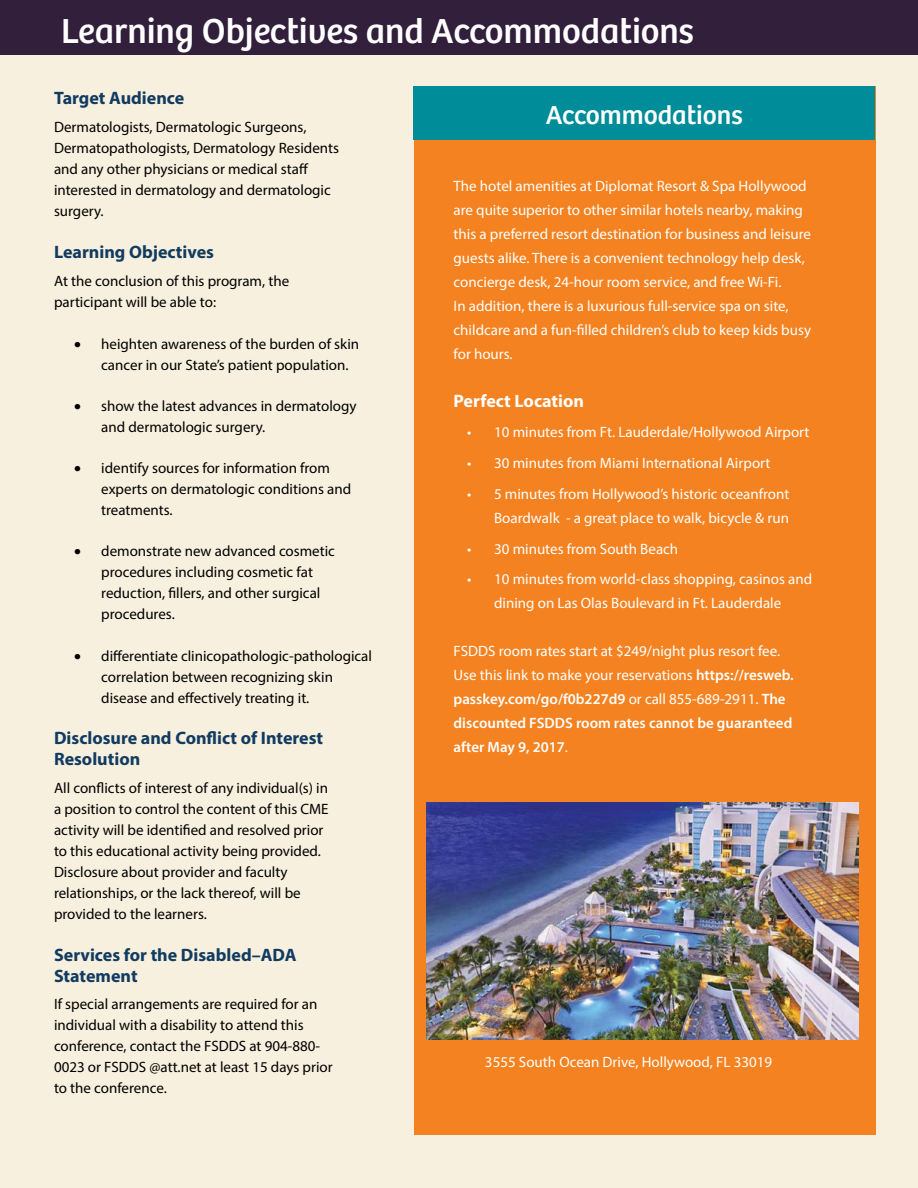
<style>
.page{position:relative;width:918px;height:1188px;background:#fff}
.page>*{position:absolute;margin:0;border:0;box-sizing:border-box;transform-origin:0 0}
.t1{font:36px "Bree";color:#fff}
.t2{font:27px "Bree";color:#fff}
.t3{font:700 18px/21px "Myriad Pro";color:#113b61}
.t4{font:700 18px "Myriad Pro";color:#fff}
.t5{font:15px/21px "Myriad Pro";color:#000}
.t6{font:15px/24px "Myriad Pro";color:#fff}
.s1{font-weight:600}
</style>
<div class="page">
<div style="left:0;top:16px;width:918px;height:1172px;background:#f8f0de"></div>
<div style="left:0;top:0;width:918px;height:55px;background:#321f3b"></div>
<div style="left:414px;top:86px;width:462px;height:1049px;background:#f58220"></div>
<div style="left:414px;top:86px;width:461px;height:54px;background:#008c99"></div>
<img style="left:427px;top:803px;width:432px;height:236px">
<h1 class="t1" style="left:61px;top:9px;width:634px">Learning Objectives and Accommodations</h1>
<p class="t3" style="left:54px;top:87px;width:132px">Target Audience</p>
<p class="t5" style="left:54px;top:116px;width:287px">Dermatologists, Dermatologic Surgeons, Dermatopathologists, Dermatology Residents and any other physicians or medical staff interested in dermatology and dermatologic surgery.</p>
<p class="t3" style="left:54px;top:241px;width:162px">Learning Objectives</p>
<p class="t5" style="left:54px;top:270px;width:237px">At the conclusion of this program, the participant will be able to:</p>
<p class="t5" style="left:101px;top:333px;width:260px;text-indent:-27px">• heighten awareness of the burden of skin cancer in our State’s patient population.</p>
<p class="t5" style="left:101px;top:395px;width:257px;text-indent:-27px">• show the latest advances in dermatology and dermatologic surgery.</p>
<p class="t5" style="left:101px;top:457px;width:252px;text-indent:-27px">• identify sources for information from experts on dermatologic conditions and treatments.</p>
<p class="t5" style="left:101px;top:541px;width:235px;text-indent:-27px">• demonstrate new advanced cosmetic procedures including cosmetic fat reduction, fillers, and other surgical procedures.</p>
<p class="t5" style="left:101px;top:645px;width:272px;text-indent:-27px">• differentiate clinicopathologic-pathological correlation between recognizing skin disease and effectively treating it.</p>
<p class="t3" style="left:54px;top:727px;width:271px">Disclosure and Conflict of Interest<br>Resolution</p>
<p class="t5" style="left:54px;top:777px;width:276px">All conflicts of interest of any individual(s) in a position to control the content of this CME activity will be identified and resolved prior to this educational activity being provided.<br>Disclosure about provider and faculty relationships, or the lack thereof, will be provided to the learners.</p>
<p class="t3" style="left:54px;top:944px;width:244px">Services for the Disabled–ADA<br>Statement</p>
<p class="t5" style="left:54px;top:994px;width:280px">If special arrangements are required for an individual with a disability to attend this conference, contact the FSDDS at 904-880- 0023 or FSDDS @att.net at least 15 days prior to the conference.</p>
<h2 class="t2" style="left:546px;top:99px;width:199px">Accommodations</h2>
<p class="t6" style="left:454px;top:173px;width:359px">The hotel amenities at Diplomat Resort &amp; Spa Hollywood are quite superior to other similar hotels nearby, making this a preferred resort destination for business and leisure guests alike. There is a convenient technology help desk, concierge desk, 24-hour room service, and free Wi-Fi.<br>In addition, there is a luxurious full-service spa on site, childcare and a fun-filled children’s club to keep kids busy for hours.</p>
<p class="t4" style="left:454px;top:389px;width:132px">Perfect Location</p>
<p class="t6" style="left:467px;top:420px;width:344px">• 10 minutes from Ft. Lauderdale/Hollywood Airport</p>
<p class="t6" style="left:467px;top:451px;width:305px">• 30 minutes from Miami International Airport</p>
<p class="t6" style="left:467px;top:482px;width:324px;text-align:right">• 5 minutes from Hollywood’s historic oceanfront<br>Boardwalk - a great place to walk, bicycle &amp; run</p>
<p class="t6" style="left:467px;top:536px;width:213px">• 30 minutes from South Beach</p>
<p class="t6" style="left:467px;top:567px;width:347px;text-align:center">• 10 minutes from world-class shopping, casinos and dining on Las Olas Boulevard in Ft. Lauderdale</p>
<p class="t6" style="left:454px;top:639px;width:342px">FSDDS room rates start at $249/night plus resort fee.<br>Use this link to make your reservations <span class="s1">https://resweb. passkey.com/go/f0b227d9</span> or call 855-689-2911. <span class="s1">The discounted FSDDS room rates cannot be guaranteed after May 9, 2017</span>.</p>
<p class="t6" style="left:485px;top:1050px;width:289px">3555 South Ocean Drive, Hollywood, FL 33019</p>
</div>
